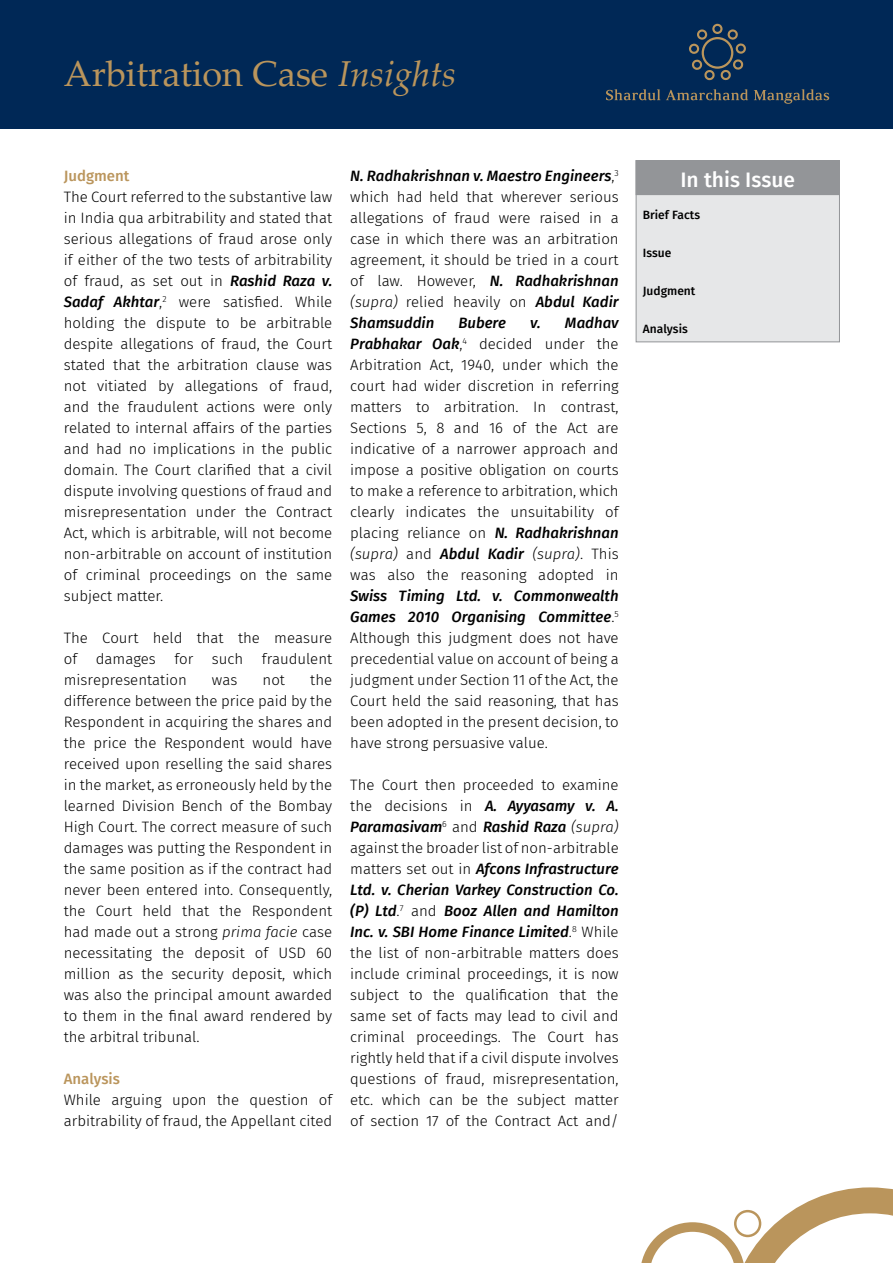
<style>
.page{position:relative;width:893px;height:1263px;background:#fff}
.page>*{position:absolute;margin:0;border:0;box-sizing:border-box;transform-origin:0 0}
.t1{font:36px "Palatino Linotype";color:#ba955c}
.t2{font:500 21px "Fira Sans";color:#fff}
.t3{font:300 15px/21px "Fira Sans";color:#000;text-align:justify}
.t4{font:500 15px "Fira Sans";color:#ba955c}
.t5{font:italic 500 15px "Fira Sans";color:#000}
.t6{font:500 12px "Fira Sans";color:#000}
.s1{font-style:italic}
.s2{font-weight:500;font-style:italic}
</style>
<div class="page">
<div style="left:0;top:0;width:893px;height:128px;background:#002856"></div>
<svg style="left:606px;top:89px;width:54px;height:11px"></svg>
<svg style="left:666px;top:89px;width:82px;height:11px"></svg>
<svg style="left:754px;top:89px;width:75px;height:15px"></svg>
<svg style="left:689px;top:24px;width:57px;height:56px"></svg>
<svg style="left:641px;top:1187px;width:252px;height:76px"></svg>
<div style="left:636px;top:161px;width:203px;height:181px;background:#e6e7e8"></div>
<div style="left:636px;top:160px;width:204px;height:182px;border:1px solid #939598"></div>
<div style="left:636px;top:161px;width:203px;height:34px;background:#939598"></div>
<div style="left:636px;top:160px;width:204px;height:35px;border:1px solid #939598"></div>
<h1 class="t1" style="left:64px;top:48px;width:394px">Arbitration Case <span class="s1">Insights</span></h1>
<p class="t4" style="left:64px;top:164px;width:67px">Judgment</p>
<p class="t3" style="left:64px;top:186px;width:270px">The Court referred to the substantive law in India qua arbitrability and stated that serious allegations of fraud arose only if either of the two tests of arbitrability of fraud, as set out in <span class="s2">Rashid Raza v.<br>Sadaf Akhtar</span>,<sup>2</sup> were satisfied. While holding the dispute to be arbitrable despite allegations of fraud, the Court stated that the arbitration clause was not vitiated by allegations of fraud, and the fraudulent actions were only related to internal affairs of the parties and had no implications in the public domain. The Court clarified that a civil dispute involving questions of fraud and misrepresentation under the Contract Act, which is arbitrable, will not become non-arbitrable on account of institution of criminal proceedings on the same subject matter.</p>
<p class="t3" style="left:64px;top:627px;width:270px">The Court held that the measure of damages for such fraudulent misrepresentation</p>
<p class="t3" style="left:64px;top:669px;width:270px;text-indent:246px">the difference between the price paid by the Respondent in acquiring the shares and the price the Respondent would have received upon reselling the said shares in the market, as erroneously held by the learned Division Bench of the Bombay High Court. The correct measure of such damages was putting the Respondent in the same position as if the contract had never been entered into. Consequently, the Court held that the Respondent had made out a strong <span class="s1">prima facie</span> case necessitating the deposit of USD 60 million as the security deposit, which was also the principal amount awarded to them in the final award rendered by the arbitral tribunal.</p>
<p class="t4" style="left:64px;top:1067px;width:58px">Analysis</p>
<p class="t3" style="left:64px;top:1089px;width:270px">While arguing upon the question of arbitrability of fraud, the Appellant cited</p>
<p class="t3" style="left:212px;top:669px;width:27px">was</p>
<p class="t3" style="left:263px;top:669px;width:24px">not</p>
<p class="t3" style="left:350px;top:165px;width:270px"><span class="s2">N. Radhakrishnan v. Maestro Engineers</span>,<sup>3 </sup>which had held that wherever serious allegations of fraud were raised in a case in which there was an arbitration agreement, it should be tried in a court of law. However, <span class="s2">N. Radhakrishnan </span><span class="s1">(supra)</span> relied heavily on <span class="s2">Abdul Kadir Shamsuddin</span></p>
<p class="t5" style="left:458px;top:311px;width:49px">Bubere</p>
<p class="t3" style="left:350px;top:312px;width:270px;text-indent:180px"><span class="s2">v. Madhav Prabhakar Oak</span>,<sup>4</sup> decided under the Arbitration Act, 1940, under which the court had wider discretion in referring matters to arbitration. In contrast, Sections 5, 8 and 16 of the Act are indicative of a narrower approach and impose a positive obligation on courts to make a reference to arbitration, which clearly indicates the unsuitability of placing reliance on <span class="s2">N. Radhakrishnan </span><span class="s1">(supra)</span> and <span class="s2">Abdul Kadir</span> <span class="s1">(supra)</span>. This was also the reasoning adopted in</p>
<p class="t3" style="left:350px;top:585px;width:270px"><span class="s2">Swiss Timing Ltd. v. Commonwealth Games 2010 Organising Committee</span>.<sup>5<br></sup>Although this judgment does not have precedential value on account of being a judgment under Section 11 of the Act, the Court held the said reasoning, that has been adopted in the present decision, to have strong persuasive value.</p>
<p class="t3" style="left:350px;top:774px;width:270px">The Court then proceeded to examine the decisions in <span class="s2">A. Ayyasamy v. A.<br>Paramasivam</span><sup>6</sup> and <span class="s2">Rashid Raza</span> <span class="s1">(supra) </span>against the broader list of non-arbitrable matters set out in <span class="s2">Afcons Infrastructure Ltd. v. Cherian Varkey Construction Co. (P) Ltd</span>.<sup>7</sup> and <span class="s2">Booz Allen and Hamilton Inc. v. SBI Home Finance Limited</span>.<sup>8</sup> While the list of non-arbitrable matters does include criminal proceedings, it is now subject to the qualification that the same set of facts may lead to civil and criminal proceedings. The Court has rightly held that if a civil dispute involves questions of fraud, misrepresentation, etc. which can be the subject matter of section 17 of the Contract Act and/</p>
<h2 class="t2" style="left:680px;top:163px;width:116px">In this Issue</h2>
<p class="t6" style="left:643px;top:205px;width:59px">Brief Facts</p>
<p class="t6" style="left:643px;top:243px;width:30px">Issue</p>
<p class="t6" style="left:643px;top:281px;width:54px">Judgment</p>
<p class="t6" style="left:643px;top:319px;width:46px">Analysis</p>
</div>
